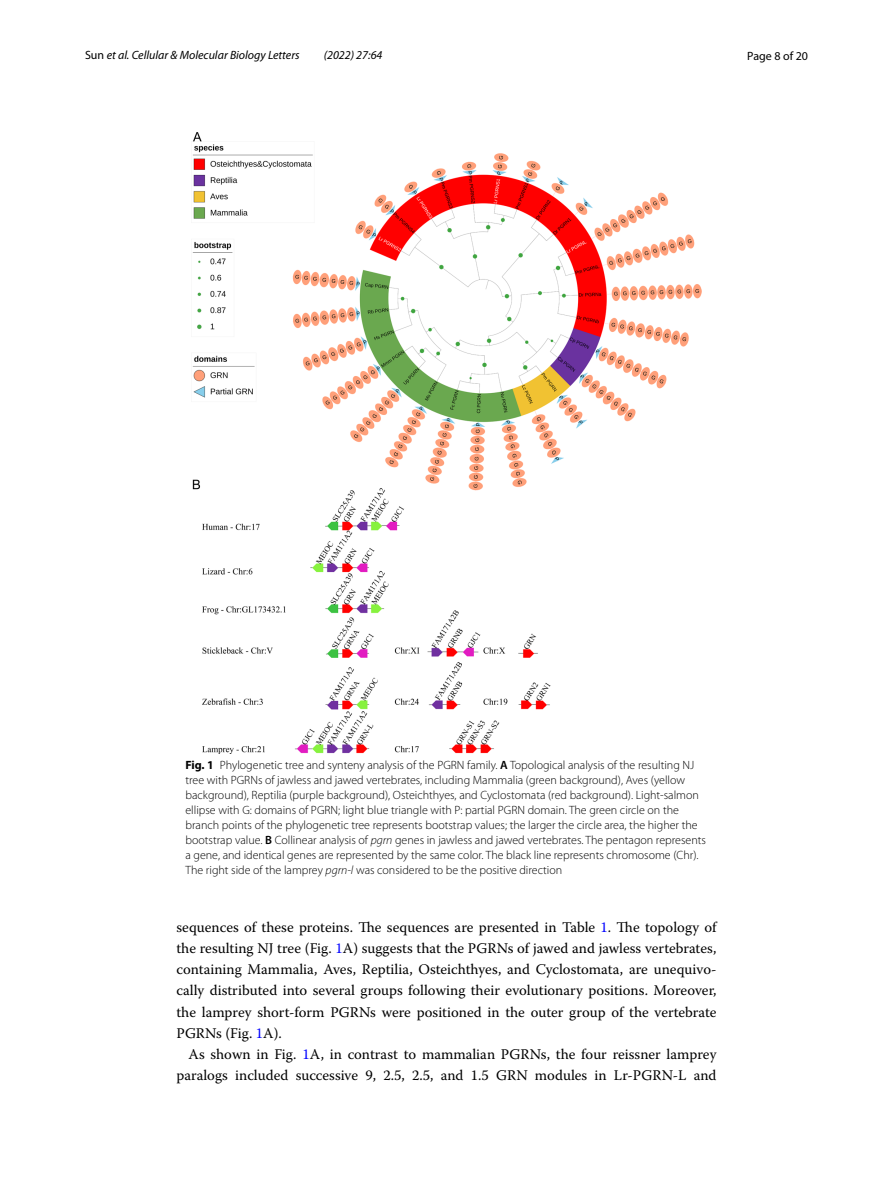
<style>
.page{position:relative;width:893px;height:1187px;background:#fff}
.page>*{position:absolute;margin:0;border:0;box-sizing:border-box;transform-origin:0 0}
.t1{font:14.7px/21.3px "Warnock Pro";color:#000;text-align:justify}
.t2{font:300 12px/15px "Myriad Pro";color:#000}
.t3{font:italic 12px "Myriad Pro";color:#000}
.t4{font:12px "Myriad Pro";color:#000}
.s1{font-style:normal}
.s2{font-weight:700}
.s3{font-weight:600}
.s4{font-style:italic}
.s5{color:#00f}
</style>
<div class="page">
<img style="left:192px;top:133px;width:510px;height:620px">
<p class="t3" style="left:85px;top:48px;width:216px"><span class="s1">Sun</span> et al. Cellular &amp; Molecular Biology Letters</p>
<p class="t3" style="left:324px;top:48px;width:60px">(2022) 27:64</p>
<p class="t4" style="left:747px;top:48px;width:62px">Page 8 of 20</p>
<p class="t2" style="left:185px;top:757px;width:522px"><span class="s2">Fig. 1</span> Phylogenetic tree and synteny analysis of the PGRN family. <span class="s3">A</span> Topological analysis of the resulting NJ tree with PGRNs of jawless and jawed vertebrates, including Mammalia (green background), Aves (yellow background), Reptilia (purple background), Osteichthyes, and Cyclostomata (red background). Light-salmon ellipse with G: domains of PGRN; light blue triangle with P: partial PGRN domain. The green circle on the branch points of the phylogenetic tree represents bootstrap values; the larger the circle area, the higher the bootstrap value. <span class="s3">B</span> Collinear analysis of <span class="s4">pgrn</span> genes in jawless and jawed vertebrates. The pentagon represents a gene, and identical genes are represented by the same color. The black line represents chromosome (Chr).<br>The right side of the lamprey <span class="s4">pgrn-l</span> was considered to be the positive direction</p>
<p class="t1" style="left:176px;top:915px;width:542px">sequences of these proteins. The sequences are presented in Table <span class="s5">1</span>. The topology of the resulting NJ tree (Fig. <span class="s5">1</span>A) suggests that the PGRNs of jawed and jawless vertebrates, containing Mammalia, Aves, Reptilia, Osteichthyes, and Cyclostomata, are unequivo&shy;cally distributed into several groups following their evolutionary positions. Moreover, the lamprey short-form PGRNs were positioned in the outer group of the vertebrate PGRNs (Fig. <span class="s5">1</span>A).</p>
<p class="t1" style="left:176px;top:1043px;width:542px;text-align:right">As shown in Fig. <span class="s5">1</span>A, in contrast to mammalian PGRNs, the four reissner lamprey paralogs included successive 9, 2.5, 2.5, and 1.5 GRN modules in Lr-PGRN-L and</p>
</div>
